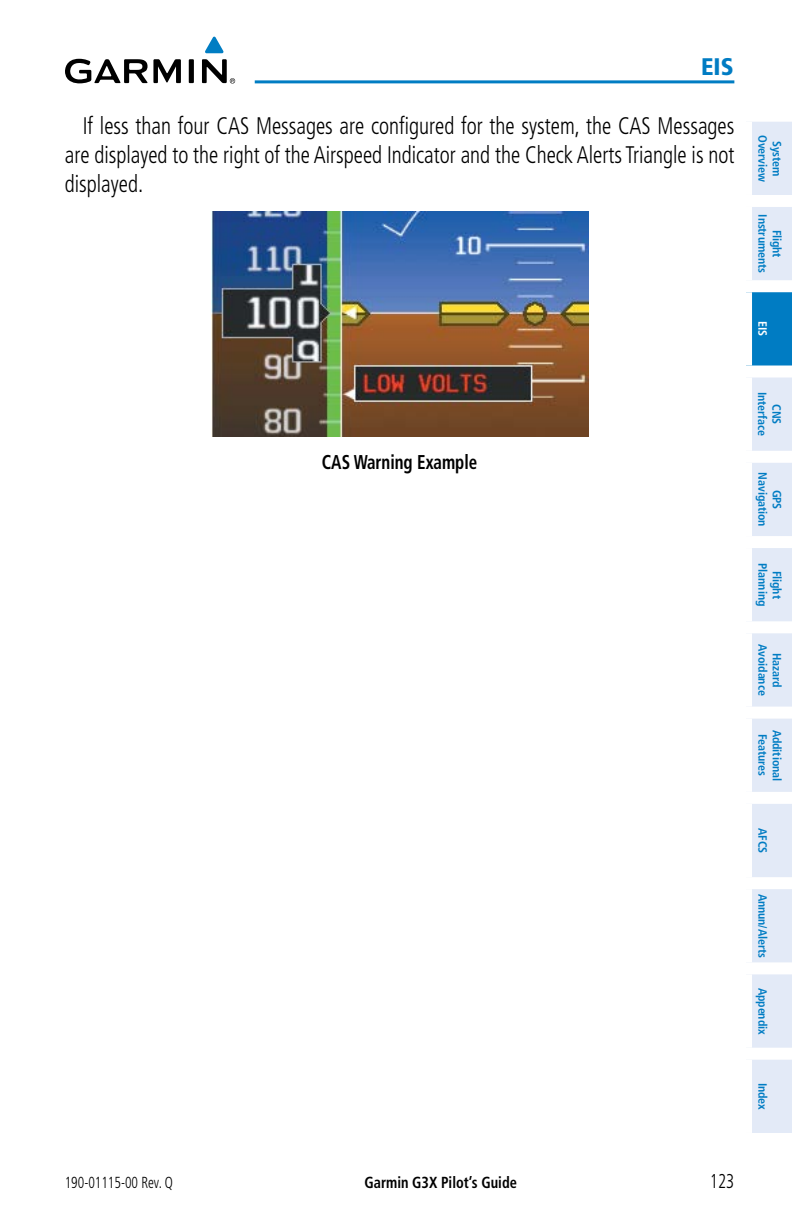
<style>
.page{position:relative;width:792px;height:1224px;background:#fff}
.page>*{position:absolute;margin:0;border:0;box-sizing:border-box;transform-origin:0 0}
.G300{font:300 condensed 24px/28.8px "Frutiger";color:#000;text-align:justify;scale:.9 1}
.t1{font:900 condensed 24px "Frutiger";color:#007cc3}
.t2{font:700 condensed 20px "Frutiger";color:#000;scale:.85 1}
.t3{font:300 condensed 20px "Frutiger";color:#000;scale:.85 1}
.t4{font:700 condensed 16px "Frutiger";color:#000;scale:.9 1}
.t5{font:300 condensed 16px "Frutiger";color:#000;scale:.85 1}
.t6{font:700 condensed 12px/14.4px "Frutiger";letter-spacing:-.01em;color:#007cc3;text-align:center}
.t7{font:700 condensed 12px "Frutiger";color:#fff}
</style>
<div class="page">
<div style="left:752px;top:122px;width:40px;height:1011px;background:#e3eaf7"></div>
<div style="left:746px;top:286px;width:46px;height:86px;background:#007cc3"></div>
<div style="left:740px;top:195px;width:52px;height:12px;background:#fff"></div>
<div style="left:740px;top:280px;width:52px;height:12px;background:#fff"></div>
<div style="left:740px;top:292px;width:12px;height:74px;background:#fff"></div>
<div style="left:740px;top:366px;width:52px;height:12px;background:#fff"></div>
<div style="left:740px;top:451px;width:52px;height:12px;background:#fff"></div>
<div style="left:740px;top:536px;width:52px;height:12px;background:#fff"></div>
<div style="left:740px;top:621px;width:52px;height:12px;background:#fff"></div>
<div style="left:740px;top:707px;width:52px;height:12px;background:#fff"></div>
<div style="left:740px;top:792px;width:52px;height:12px;background:#fff"></div>
<div style="left:740px;top:877px;width:52px;height:12px;background:#fff"></div>
<div style="left:740px;top:962px;width:52px;height:12px;background:#fff"></div>
<div style="left:740px;top:1048px;width:52px;height:12px;background:#fff"></div>
<img style="left:211px;top:212px;width:377px;height:225px">
<hr style="left:255px;top:80px;width:479px;height:3px;background:#007dc3">
<svg style="left:205px;top:37px;width:19px;height:16px"></svg>
<svg style="left:65px;top:59px;width:170px;height:24px"></svg>
<p class="t1" style="left:701px;top:52px;width:34px">EIS</p>
<p class="G300" style="left:65px;top:112px;width:746px;text-indent:18px">If less than four CAS Messages are configured for the system, the CAS Messages are displayed to the right of the Airspeed Indicator and the Check Alerts Triangle is not displayed.</p>
<p class="t6" style="left:784px;top:135px;width:48px;rotate:90deg">System<br>Overview</p>
<p class="t6" style="left:784px;top:214px;width:60px;rotate:90deg">Flight<br>Instruments</p>
<p class="t7" style="left:770px;top:321px;width:17px;rotate:90deg">EIS</p>
<p class="t2" style="left:322px;top:450px;width:184px">CAS Warning Example</p>
<p class="t6" style="left:784px;top:392px;width:46px;rotate:90deg">CNS<br>Interface</p>
<p class="t6" style="left:784px;top:472px;width:56px;rotate:90deg">GPS<br>Navigation</p>
<p class="t6" style="left:784px;top:563px;width:44px;rotate:90deg">Flight<br>Planning</p>
<p class="t6" style="left:784px;top:644px;width:53px;rotate:90deg">Hazard<br>Avoidance</p>
<p class="t6" style="left:784px;top:730px;width:53px;rotate:90deg">Additional<br>Features</p>
<p class="t6" style="left:770px;top:828px;width:27px;rotate:90deg">AFCS</p>
<p class="t6" style="left:770px;top:894px;width:66px;rotate:90deg">Annun/Alerts</p>
<p class="t6" style="left:770px;top:988px;width:48px;rotate:90deg">Appendix</p>
<p class="t6" style="left:770px;top:1083px;width:29px;rotate:90deg">Index</p>
<p class="t5" style="left:65px;top:1173px;width:129px">190-01115-00 Rev. Q</p>
<p class="t4" style="left:365px;top:1173px;width:171px">Garmin G3X Pilot’s Guide</p>
<p class="t3" style="left:710px;top:1170px;width:30px">123</p>
</div>
